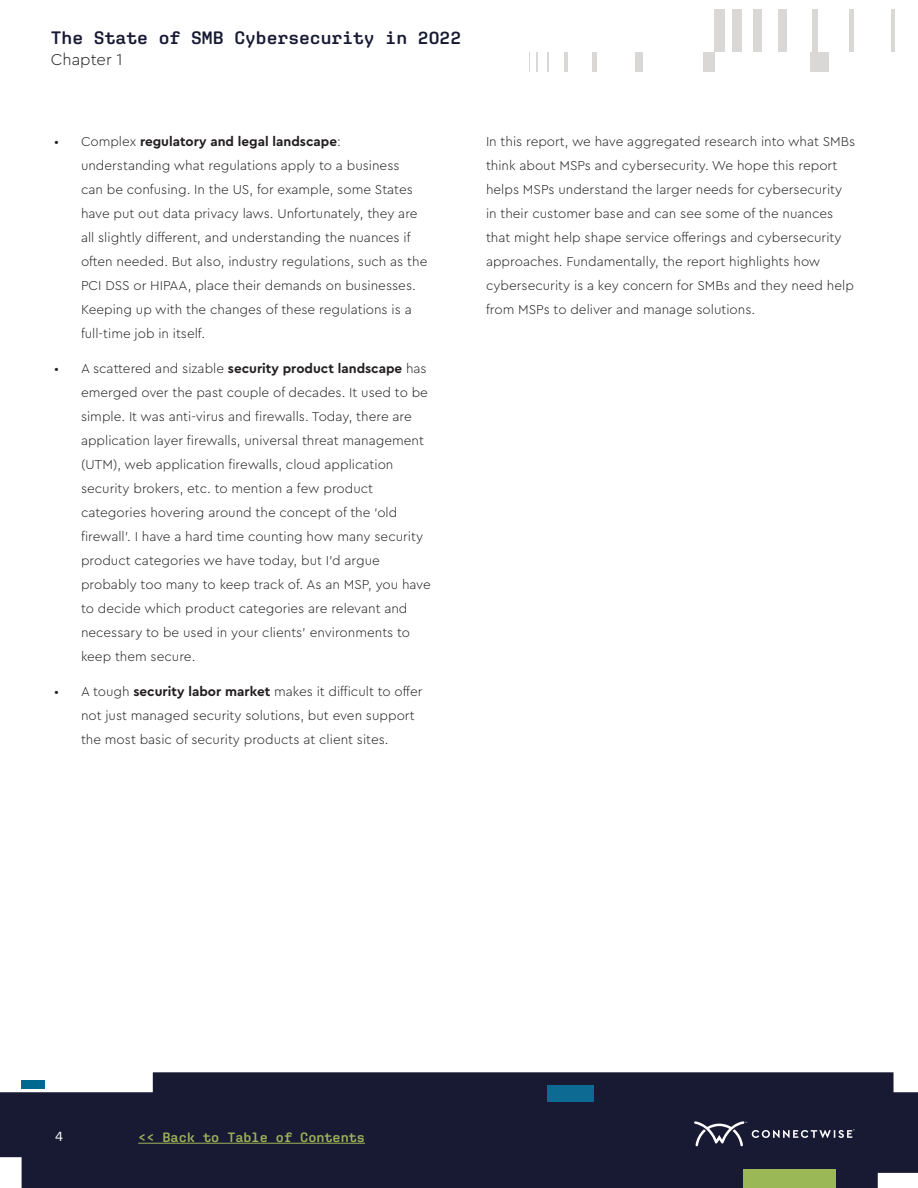
<style>
.page{position:relative;width:918px;height:1188px;background:#fff}
.page>*{position:absolute;margin:0;border:0;box-sizing:border-box;transform-origin:0 0}
.t1{font:600 18px "Aglet Mono";color:#181a34}
.t2{font:300 16.5px "Cera Pro";color:#231f20}
.t3{font:300 13.5px/24px "Cera Pro";color:#231f20}
.t4{font:600 13.5px "Aglet Mono";color:#9eb357}
.t5{font:13.5px "Aglet Mono";color:#fff}
.s1{font-weight:700}
</style>
<div class="page">
<div style="left:0;top:1072px;width:918px;height:116px;background:#181a34"></div>
<div style="left:548px;top:1085px;width:46px;height:17px;background:#0d6a93"></div>
<div style="left:21px;top:1080px;width:24px;height:8px;background:#00698f"></div>
<div style="left:743px;top:1170px;width:93px;height:18px;background:#9bb857"></div>
<div style="left:810px;top:53px;width:18px;height:19px;background:#d9d8d6"></div>
<div style="left:703px;top:53px;width:12px;height:19px;background:#d9d8d6"></div>
<div style="left:636px;top:53px;width:7px;height:19px;background:#d9d8d6"></div>
<div style="left:592px;top:53px;width:5px;height:19px;background:#d9d8d6"></div>
<hr style="left:565px;top:53px;width:3px;height:19px;background:#d9d8d6">
<svg style="left:547px;top:53px;width:2px;height:19px"></svg>
<svg style="left:536px;top:53px;width:2px;height:19px"></svg>
<svg style="left:529px;top:53px;width:1px;height:19px"></svg>
<div style="left:714px;top:10px;width:10px;height:42px;background:#d9d8d6"></div>
<div style="left:732px;top:10px;width:10px;height:42px;background:#d9d8d6"></div>
<div style="left:753px;top:10px;width:9px;height:42px;background:#d9d8d6"></div>
<div style="left:778px;top:10px;width:9px;height:42px;background:#d9d8d6"></div>
<div style="left:813px;top:10px;width:5px;height:42px;background:#d9d8d6"></div>
<div style="left:849px;top:10px;width:5px;height:42px;background:#d9d8d6"></div>
<hr style="left:892px;top:10px;width:3px;height:42px;background:#d9d8d6">
<hr style="left:138px;top:1143px;width:227px;height:1px;background:#9eb357">
<svg style="left:694px;top:1121px;width:161px;height:25px;background:#3b3d53"></svg>
<h1 class="t1" style="left:51px;top:27px;width:412px">The State of SMB Cybersecurity in 2022</h1>
<p class="t2" style="left:51px;top:49px;width:73px">Chapter 1</p>
<p class="t3" style="left:81px;top:129px;width:348px;text-indent:-27px">• Complex <span class="s1">regulatory and legal landscape</span>: understanding what regulations apply to a business<br>can be confusing. In the US, for example, some States have put out data privacy laws. Unfortunately, they are all slightly different, and understanding the nuances if often needed. But also, industry regulations, such as the PCI DSS or HIPAA, place their demands on businesses.<br>Keeping up with the changes of these regulations is a full-time job in itself.</p>
<p class="t3" style="left:81px;top:356px;width:351px;text-indent:-27px">• A scattered and sizable <span class="s1">security product landscape</span> has emerged over the past couple of decades. It used to be simple. It was anti-virus and firewalls. Today, there are application layer firewalls, universal threat management (UTM), web application firewalls, cloud application security brokers, etc. to mention a few product categories hovering around the concept of the ‘old firewall’. I have a hard time counting how many security product categories we have today, but I’d argue probably too many to keep track of. As an MSP, you have to decide which product categories are relevant and necessary to be used in your clients’ environments to keep them secure.</p>
<p class="t3" style="left:81px;top:678px;width:343px;text-indent:-27px">• A tough <span class="s1">security labor market</span> makes it difficult to offer not just managed security solutions, but even support the most basic of security products at client sites.</p>
<p class="t3" style="left:486px;top:129px;width:371px">In this report, we have aggregated research into what SMBs think about MSPs and cybersecurity. We hope this report helps MSPs understand the larger needs for cybersecurity in their customer base and can see some of the nuances that might help shape service offerings and cybersecurity approaches. Fundamentally, the report highlights how cybersecurity is a key concern for SMBs and they need help from MSPs to deliver and manage solutions.</p>
<p class="t5" style="left:55px;top:1129px;width:10px">4</p>
<p class="t4" style="left:138px;top:1129px;width:228px">&lt;&lt; Back to Table of Contents</p>
</div>
